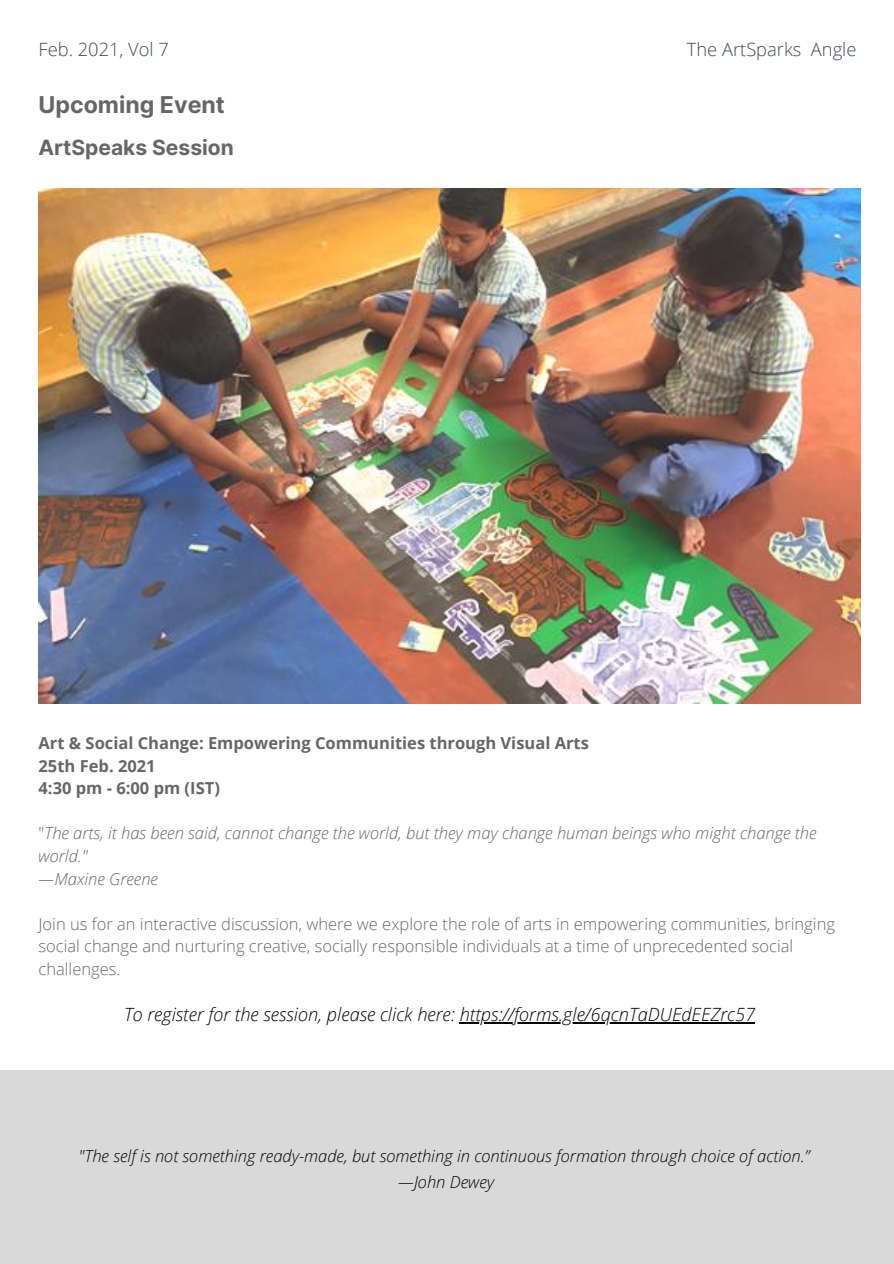
<style>
.page{position:relative;width:894px;height:1264px;background:#fff}
.page>*{position:absolute;margin:0;border:0;box-sizing:border-box;transform-origin:0 0}
.t1{font:700 23.25px "Inter";color:#666}
.t2{font:700 21px "Inter";color:#666}
.t3{font:300 18.3px "Open Sans";color:#444956}
.t4{font:italic 300 18.15px "Open Sans";color:#000}
.t5{font:300 16.5px/22.5px "Open Sans";color:#666}
.t6{font:italic 300 16.5px/22.5px "Open Sans";color:#666}
.t7{font:italic 300 16.5px/26px "Open Sans";color:#000;text-align:center}
.t8{font:700 16.5px/22.5px "Open Sans";color:#666}
.s1{font-style:normal}
</style>
<div class="page">
<div style="left:0;top:1069px;width:893px;height:194px;background:#d9d9d9"></div>
<img style="left:39px;top:189px;width:820px;height:514px">
<hr style="left:459px;top:1021px;width:296px;height:2px;background:#000">
<p class="t3" style="left:39px;top:36px;width:132px">Feb. 2021, Vol 7</p>
<p class="t3" style="left:686px;top:36px;width:171px">The ArtSparks Angle</p>
<h1 class="t1" style="left:39px;top:90px;width:188px">Upcoming Event</h1>
<p class="t2" style="left:39px;top:135px;width:197px">ArtSpeaks Session</p>
<p class="t8" style="left:39px;top:731px;width:551px">Art &amp; Social Change: Empowering Communities through Visual Arts<br>25th Feb. 2021<br>4:30 pm - 6:00 pm (IST)</p>
<p class="t6" style="left:39px;top:821px;width:779px"><span class="s1">"</span>The arts, it has been said, cannot change the world, but they may change human beings who might change the world."<br>—Maxine Greene</p>
<p class="t5" style="left:39px;top:911px;width:797px">Join us for an interactive discussion, where we explore the role of arts in empowering communities, bringing social change and nurturing creative, socially responsible individuals at a time of unprecedented social challenges.</p>
<p class="t4" style="left:124px;top:1001px;width:632px">To register for the session, please click here: https://forms.gle/6qcnTaDUEdEEZrc57</p>
<p class="t7" style="left:79px;top:1142px;width:732px">"The self is not something ready-made, but something in continuous formation through choice of action.” —John Dewey</p>
</div>
